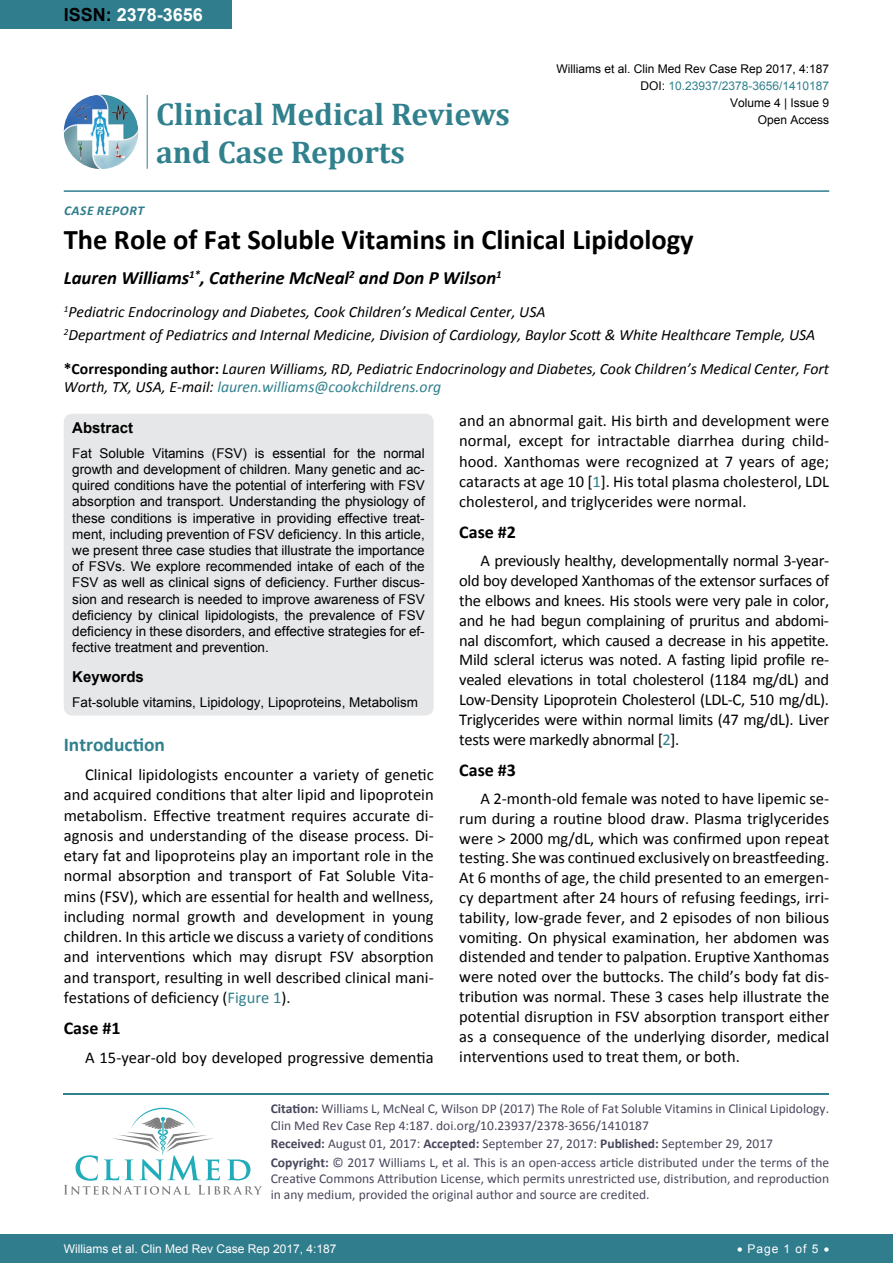
<style>
.page{position:relative;width:893px;height:1263px;background:#fff}
.page>*{position:absolute;margin:0;border:0;box-sizing:border-box;transform-origin:0 0}
.t1{font:700 31.5px "Cambria";color:#30808d}
.t2{font:700 28.5px "Calibri";color:#000}
.t3{font:700 19.5px "Calibri";color:#30808d}
.t4{font:italic 700 18.75px "Calibri";color:#000}
.t5{font:700 18px "Calibri";color:#000}
.t6{font:700 18px "Arial";color:#fff}
.t7{font:16.5px/19.8px "Calibri";color:#000;text-align:justify}
.t8{font:italic 15.75px/23.1px "Calibri";color:#000}
.t9{font:700 15px "Arial";color:#000}
.t10{font:13.5px/16.2px "Arial";color:#000;text-align:justify}
.t11{font:13.5px/16.2px "Calibri";color:#47475c}
.t12{font:italic 700 13.5px "Calibri";letter-spacing:.04em;color:#307d8d}
.t13{font:12px "Arial";color:#000}
.t14{font:12px "Arial";color:#fff}
.t15{font:12px "Arial";color:#30808d}
.s1{color:#000}
.s2{font-weight:700;font-style:normal}
.s3{color:#30808d}
.s4{font-weight:700}
</style>
<div class="page">
<hr style="left:64px;top:1093px;width:765px;height:2px;background:#30808d">
<svg style="left:64px;top:1108px;width:198px;height:87px"></svg>
<div style="left:0;top:0;width:231px;height:28px;background:#307d8d"></div>
<hr style="left:64px;top:190px;width:765px;height:2px;background:#307d8d">
<div style="left:0;top:1234px;width:893px;height:29px;background:#307d8d"></div>
<img style="left:64px;top:95px;width:74px;height:74px;border-radius:37px">
<hr style="left:147px;top:95px;width:1px;height:74px;background:#307d8d">
<div style="left:64px;top:414px;width:370px;height:301px;background:#e6e7e8;border-radius:9px"></div>
<p class="t6" style="left:64px;top:2px;width:141px"><span class="s1">ISSN:</span> 2378-3656</p>
<h1 class="t1" style="left:156px;top:92px;width:355px">Clinical Medical Reviews</h1>
<h1 class="t1" style="left:156px;top:130px;width:250px">and Case Reports</h1>
<p class="t12" style="left:64px;top:202px;width:82px">CASE REPORT</p>
<p class="t13" style="left:556px;top:60px;width:274px">Williams et al. Clin Med Rev Case Rep 2017, 4:187</p>
<p class="t13" style="left:730px;top:95px;width:101px">Volume 4 | Issue 9</p>
<p class="t15" style="left:640px;top:78px;width:190px"><span class="s1">DOI:</span> 10.23937/2378-3656/1410187</p>
<p class="t13" style="left:758px;top:112px;width:73px">Open Access</p>
<h2 class="t2" style="left:64px;top:222px;width:631px">The Role of Fat Soluble Vitamins in Clinical Lipidology</h2>
<p class="t4" style="left:64px;top:266px;width:440px">Lauren Williams<sup>1*</sup>, Catherine McNeal<sup>2</sup> and Don P Wilson<sup>1</sup></p>
<p class="t8" style="left:64px;top:300px;width:753px"><sup>1</sup>Pediatric Endocrinology and Diabetes, Cook Children’s Medical Center, USA<br><sup>2</sup>Department of Pediatrics and Internal Medicine, Division of Cardiology, Baylor Scott &amp; White Healthcare Temple, USA</p>
<p class="t8" style="left:64px;top:358px;width:767px;line-height:18.9px"><span class="s2">*Corresponding author:</span> Lauren Williams, RD, Pediatric Endocrinology and Diabetes, Cook Children’s Medical Center, Fort<br>Worth, TX, USA, E-mail: <span class="s3">lauren.williams@cookchildrens.org</span></p>
<p class="t9" style="left:72px;top:418px;width:62px">Abstract</p>
<p class="t10" style="left:72px;top:445px;width:354px">Fat Soluble Vitamins (FSV) is essential for the normal growth and development of children. Many genetic and ac&shy;quired conditions have the potential of interfering with FSV absorption and transport. Understanding the physiology of these conditions is imperative in providing effective treat&shy;ment, including prevention of FSV deficiency. In this article, we present three case studies that illustrate the importance of FSVs. We explore recommended intake of each of the FSV as well as clinical signs of deficiency. Further discus&shy;sion and research is needed to improve awareness of FSV deficiency by clinical lipidologists, the prevalence of FSV deficiency in these disorders, and effective strategies for ef&shy;fective treatment and prevention.</p>
<p class="t9" style="left:72px;top:667px;width:73px">Keywords</p>
<p class="t10" style="left:72px;top:694px;width:347px">Fat-soluble vitamins, Lipidology, Lipoproteins, Metabolism</p>
<p class="t3" style="left:64px;top:733px;width:103px">Introduction</p>
<p class="t7" style="left:64px;top:765px;width:371px;line-height:20.2px;text-indent:21px">Clinical lipidologists encounter a variety of genetic and acquired conditions that alter lipid and lipoprotein metabolism. Effective treatment requires accurate di&shy;agnosis and understanding of the disease process. Di&shy;etary fat and lipoproteins play an important role in the normal absorption and transport of Fat Soluble Vita&shy;mins (FSV), which are essential for health and wellness, including normal growth and development in young children. In this article we discuss a variety of conditions and interventions which may disrupt FSV absorption and transport, resulting in well described clinical mani&shy;festations of deficiency (<span class="s3">Figure 1</span>).</p>
<p class="t5" style="left:64px;top:1017px;width:58px">Case #1</p>
<p class="t7" style="left:85px;top:1047px;width:350px">A 15-year-old boy developed progressive dementia</p>
<p class="t7" style="left:459px;top:410px;width:371px;line-height:20.2px">and an abnormal gait. His birth and development were normal, except for intractable diarrhea during child&shy;hood. Xanthomas were recognized at 7 years of age; cataracts at age 10 [<span class="s3">1</span>]. His total plasma cholesterol, LDL cholesterol, and triglycerides were normal.</p>
<p class="t5" style="left:459px;top:521px;width:58px">Case #2</p>
<p class="t7" style="left:459px;top:551px;width:371px;text-indent:21px">A previously healthy, developmentally normal 3-year&shy;old boy developed Xanthomas of the extensor surfaces of the elbows and knees. His stools were very pale in color, and he had begun complaining of pruritus and abdomi&shy;nal discomfort, which caused a decrease in his appetite.<br>Mild scleral icterus was noted. A fasting lipid profile re&shy;vealed elevations in total cholesterol (1184 mg/dL) and Low-Density Lipoprotein Cholesterol (LDL-C, 510 mg/dL).<br>Triglycerides were within normal limits (47 mg/dL). Liver tests were markedly abnormal [<span class="s3">2</span>].</p>
<p class="t5" style="left:459px;top:758px;width:58px">Case #3</p>
<p class="t7" style="left:459px;top:789px;width:371px;text-indent:21px">A 2-month-old female was noted to have lipemic se&shy;rum during a routine blood draw. Plasma triglycerides were &gt; 2000 mg/dL, which was confirmed upon repeat testing. She was continued exclusively on breastfeeding.<br>At 6 months of age, the child presented to an emergen&shy;cy department after 24 hours of refusing feedings, irri&shy;tability, low-grade fever, and 2 episodes of non bilious vomiting. On physical examination, her abdomen was distended and tender to palpation. Eruptive Xanthomas were noted over the buttocks. The child’s body fat dis&shy;tribution was normal. These 3 cases help illustrate the potential disruption in FSV absorption transport either as a consequence of the underlying disorder, medical interventions used to treat them, or both.</p>
<p class="t11" style="left:271px;top:1101px;width:560px"><span class="s4">Citation:</span> Williams L, McNeal C, Wilson DP (2017) The Role of Fat Soluble Vitamins in Clinical Lipidology.<br>Clin Med Rev Case Rep 4:187. doi.org/10.23937/2378-3656/1410187</p>
<p class="t11" style="left:271px;top:1134px;width:560px;line-height:18.6px"><span class="s4">Received:</span> August 01, 2017: <span class="s4">Accepted:</span> September 27, 2017: <span class="s4">Published:</span> September 29, 2017<br><span class="s4">Copyright:</span> © 2017 Williams L, et al. This is an open-access article distributed under the terms of the</p>
<p class="t11" style="left:271px;top:1170px;width:560px">Creative Commons Attribution License, which permits unrestricted use, distribution, and reproduction in any medium, provided the original author and source are credited.</p>
<p class="t14" style="left:64px;top:1241px;width:274px">Williams et al. Clin Med Rev Case Rep 2017, 4:187</p>
<p class="t14" style="left:737px;top:1241px;width:94px">• Page 1 of 5 •</p>
</div>
